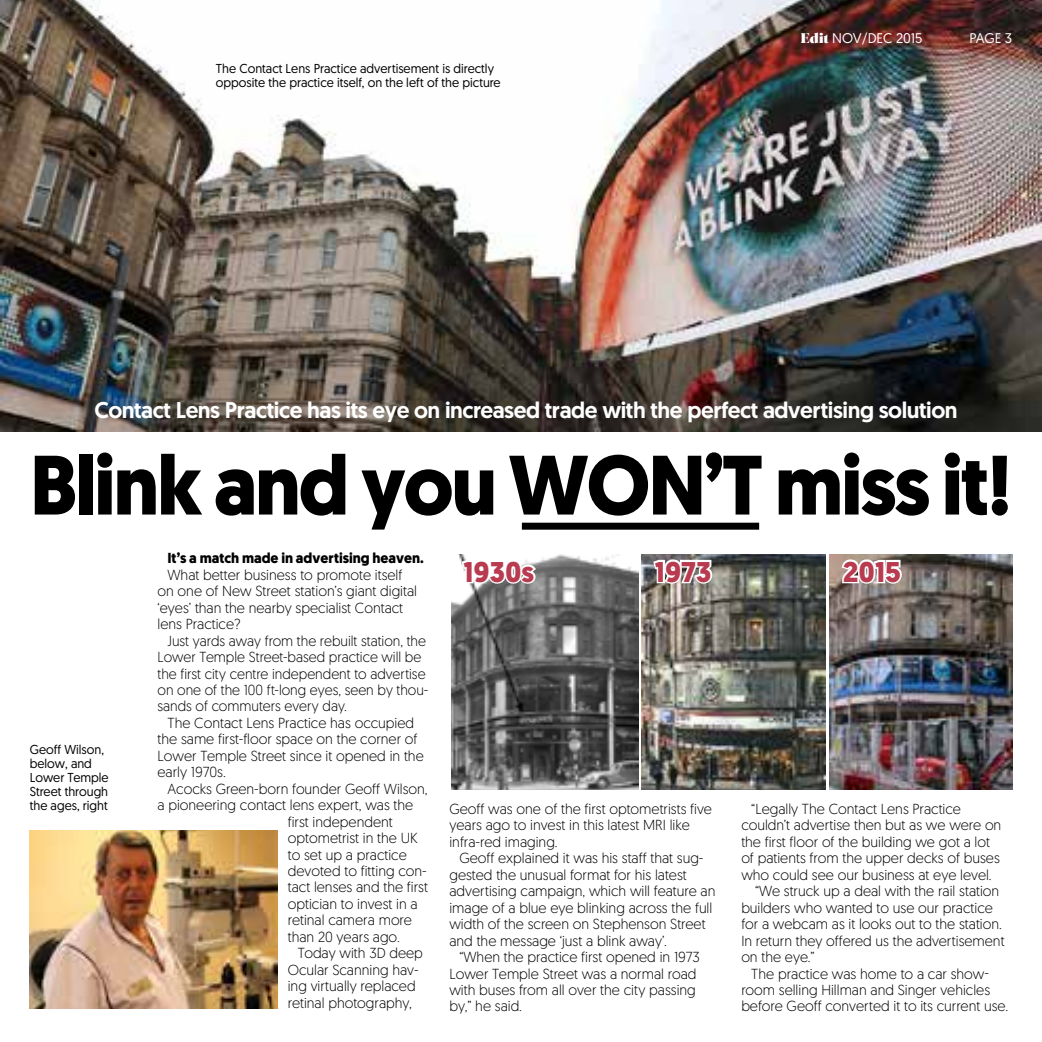
<style>
.page{position:relative;width:1042px;height:1042px;background:#fff}
.page>*{position:absolute;margin:0;border:0;box-sizing:border-box;transform-origin:0 0}
.t1{font:700 84px "Geomanist";letter-spacing:-.025em;color:#000;scale:.96 1}
.t2{font:700 28.53px "Geomanist";color:#b83b50}
.t3{font:500 22.75px "Geomanist";letter-spacing:-.02em;color:#fff}
.t4{font:300 14.53px/16.4px "Geomanist";color:#000}
.t5{font:300 14.53px/16.4px "Geomanist";color:#000;scale:.96 1}
.t6{font:700 14.53px "Geomanist";color:#000}
.t7{font:14px "Geomanist";color:#fff}
.t8{font:12.95px/14px "Geomanist";color:#000}
.s1{font-family:"Salome"}
</style>
<div class="page">
<img style="left:30px;top:830px;width:248px;height:178px">
<img style="left:0;top:0;width:1042px;height:432px">
<img style="left:451px;top:554px;width:187px;height:235px">
<img style="left:642px;top:554px;width:183px;height:235px">
<img style="left:830px;top:554px;width:182px;height:235px">
<div style="left:522px;top:523px;width:237px;height:7px;background:#000"></div>
<svg style="left:459px;top:558px;width:79px;height:27px"></svg>
<svg style="left:651px;top:558px;width:63px;height:27px"></svg>
<svg style="left:839px;top:558px;width:64px;height:27px"></svg>
<p class="t8" style="left:216px;top:61px;width:286px">The Contact Lens Practice advertisement is directly opposite the practice itself, on the left of the picture</p>
<p class="t7" style="left:800px;top:29px;width:123px"><span class="s1">Edit</span> NOV/DEC 2015</p>
<p class="t7" style="left:969px;top:29px;width:44px">PAGE 3</p>
<h3 class="t3" style="left:94px;top:395px;width:865px">Contact Lens Practice has its eye on increased trade with the perfect advertising solution</h3>
<h1 class="t1" style="left:30px;top:429px;width:1025px">Blink and you WON’T miss it!</h1>
<p class="t8" style="left:30px;top:741px;width:80px">Geoff Wilson, below, and<br>Lower Temple<br>Street through the ages, right</p>
<p class="t6" style="left:167px;top:548px;width:258px">It’s a match made in advertising heaven.</p>
<p class="t4" style="left:157px;top:566px;width:261px;text-indent:10px">What better business to promote itself on one of New Street station’s giant digital ‘eyes’ than the nearby specialist Contact lens Practice?</p>
<p class="t5" style="left:157px;top:632px;width:284px;text-indent:10px">Just yards away from the rebuilt station, the Lower Temple Street-based practice will be the first city centre independent to advertise on one of the 100 ft-long eyes, seen by thou&shy;sands of commuters every day.</p>
<p class="t4" style="left:157px;top:714px;width:268px;text-indent:10px">The Contact Lens Practice has occupied the same first-floor space on the corner of Lower Temple Street since it opened in the early 1970s.</p>
<p class="t4" style="left:167px;top:780px;width:262px">Acocks Green-born founder Geoff Wilson,</p>
<p class="t4" style="left:157px;top:796px;width:257px">a pioneering contact lens expert, was the</p>
<p class="t4" style="left:288px;top:813px;width:106px">first independent</p>
<p class="t4" style="left:288px;top:829px;width:132px">optometrist in the UK</p>
<p class="t4" style="left:288px;top:846px;width:120px">to set up a practice</p>
<p class="t4" style="left:288px;top:862px;width:141px">devoted to fitting con-</p>
<p class="t4" style="left:288px;top:878px;width:142px">tact lenses and the first</p>
<p class="t4" style="left:288px;top:895px;width:131px">optician to invest in a</p>
<p class="t4" style="left:288px;top:911px;width:126px">retinal camera more</p>
<p class="t4" style="left:288px;top:928px;width:114px">than 20 years ago.</p>
<p class="t4" style="left:298px;top:944px;width:127px">Today with 3D deep</p>
<p class="t4" style="left:288px;top:961px;width:132px">Ocular Scanning hav-</p>
<p class="t4" style="left:288px;top:977px;width:129px">ing virtually replaced</p>
<p class="t4" style="left:288px;top:994px;width:126px">retinal photography,</p>
<h2 class="t2" style="left:463px;top:552px;width:72px">1930s</h2>
<h2 class="t2" style="left:655px;top:552px;width:58px">1973</h2>
<h2 class="t2" style="left:843px;top:552px;width:59px">2015</h2>
<p class="t4" style="left:449px;top:800px;width:264px">Geoff was one of the first optometrists five years ago to invest in this latest MRI like infra-red imaging.</p>
<p class="t4" style="left:449px;top:849px;width:267px;text-indent:10px">Geoff explained it was his staff that sug&shy;gested the unusual format for his latest advertising campaign, which will feature an image of a blue eye blinking across the full width of the screen on Stephenson Street and the message ‘just a blink away’.</p>
<p class="t4" style="left:449px;top:948px;width:252px;text-indent:10px">“When the practice first opened in 1973<br>Lower Temple Street was a normal road with buses from all over the city passing by,” he said.</p>
<p class="t4" style="left:751px;top:800px;width:211px">“Legally The Contact Lens Practice</p>
<p class="t4" style="left:741px;top:816px;width:261px">couldn’t advertise then but as we were on</p>
<p class="t4" style="left:741px;top:833px;width:250px">the first floor of the building we got a lot</p>
<p class="t4" style="left:741px;top:849px;width:260px">of patients from the upper decks of buses</p>
<p class="t4" style="left:741px;top:866px;width:252px">who could see our business at eye level.</p>
<p class="t4" style="left:755px;top:882px;width:246px">“We struck up a deal with the rail station</p>
<p class="t4" style="left:741px;top:899px;width:253px">builders who wanted to use our practice</p>
<p class="t4" style="left:741px;top:915px;width:262px">for a webcam as it looks out to the station.</p>
<p class="t4" style="left:741px;top:932px;width:265px">In return they offered us the advertisement</p>
<p class="t4" style="left:741px;top:948px;width:75px">on the eye.”</p>
<p class="t4" style="left:751px;top:965px;width:239px">The practice was home to a car show-</p>
<p class="t4" style="left:741px;top:981px;width:250px">room selling Hillman and Singer vehicles</p>
<p class="t4" style="left:741px;top:997px;width:268px">before Geoff converted it to its current use.</p>
</div>
